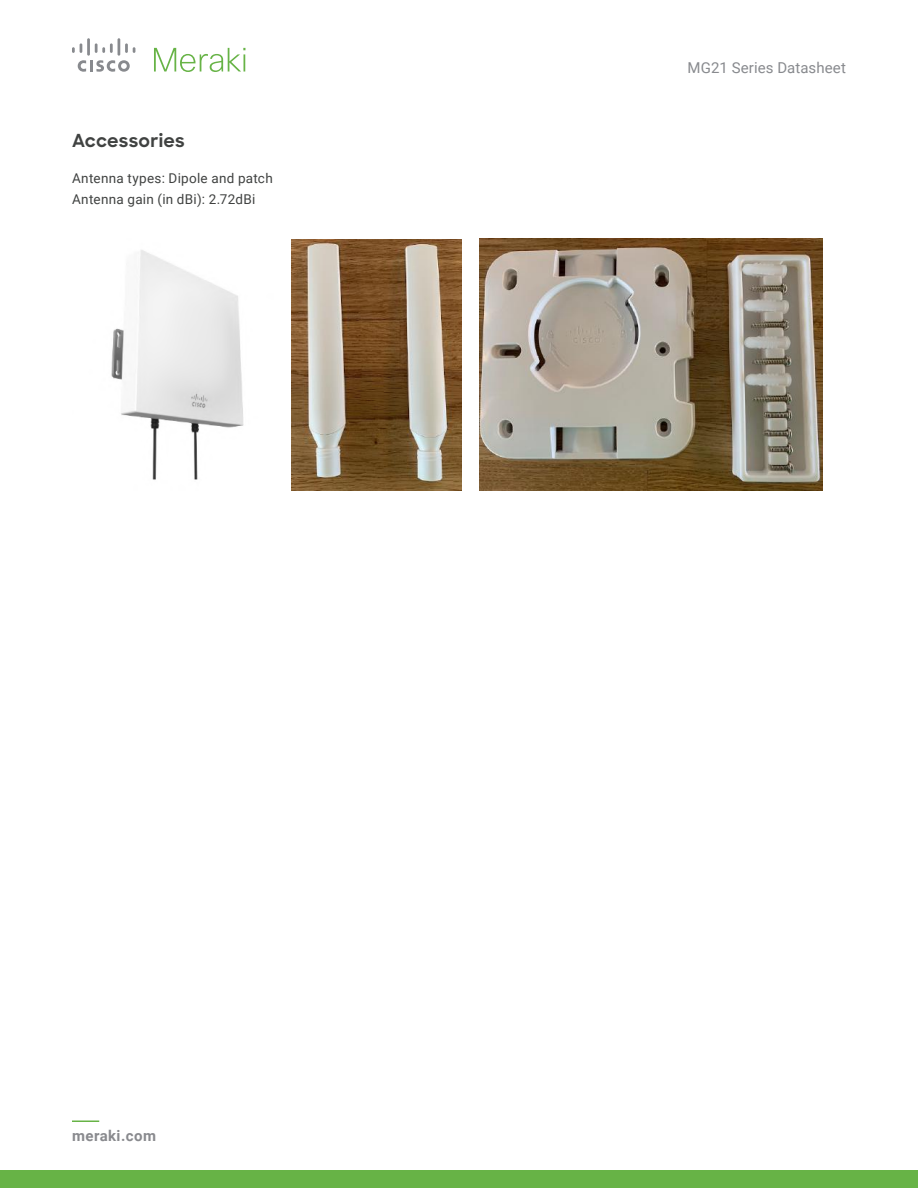
<style>
.page{position:relative;width:918px;height:1188px;background:#fff}
.page>*{position:absolute;margin:0;border:0;box-sizing:border-box;transform-origin:0 0}
.t1{font:700 18px "Sharp Sans";letter-spacing:.01em;color:#404241}
.t2{font:15px "Roboto";letter-spacing:.01em;color:#888a8e}
.t3{font:700 15px "Roboto";letter-spacing:.03em;color:#898a8e}
.t4{font:13.5px/21px "Roboto";letter-spacing:.02em;color:#404241}
</style>
<div class="page">
<div style="left:0;top:1170px;width:918px;height:18px;background:#67b346"></div>
<hr style="left:72px;top:1120px;width:27px;height:2px;background:#67b346">
<svg style="left:72px;top:38px;width:63px;height:34px"></svg>
<svg style="left:154px;top:48px;width:91px;height:24px"></svg>
<img style="left:480px;top:239px;width:342px;height:252px">
<img style="left:111px;top:250px;width:133px;height:230px">
<img style="left:291px;top:240px;width:170px;height:251px">
<h1 class="t1" style="left:72px;top:127px;width:114px">Accessories</h1>
<p class="t4" style="left:72px;top:167px;width:202px">Antenna types: Dipole and patch<br>Antenna gain (in dBi): 2.72dBi</p>
<p class="t3" style="left:72px;top:1125px;width:86px">meraki.com</p>
<p class="t2" style="left:688px;top:57px;width:160px">MG21 Series Datasheet</p>
</div>
